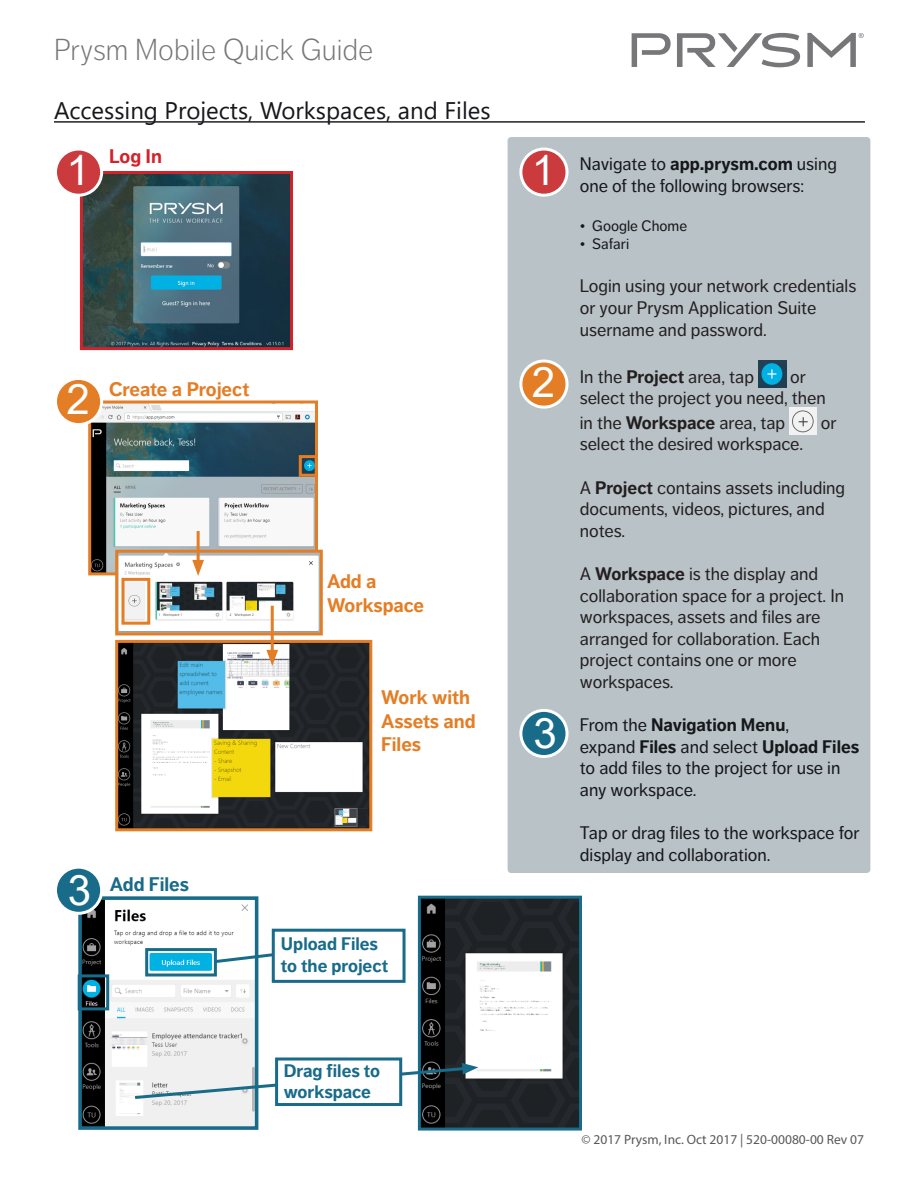
<style>
.page{position:relative;width:918px;height:1188px;background:#fff}
.page>*{position:absolute;margin:0;border:0;box-sizing:border-box;transform-origin:0 0}
.t1{font:42px "Arial";color:#fff}
.t2{font:300 30px "Dagny Pro";color:#77777a}
.t3{font:24px "Segoe UI";color:#15171a}
.t4{font:700 19.5px/23.4px "Dagny Pro";color:#e37e26}
.t5{font:700 19.5px "Dagny Pro";color:#186b89}
.t6{font:700 19.5px "Dagny Pro";color:#d1232a}
.t7{font:18px/21.6px "Dagny Pro";color:#231f20}
.t8{font:18px/21.6px "Dagny Pro";color:#15171a}
.t9{font:700 18px/21.6px "Dagny Pro";color:#186b89}
.t10{font:15px "Dagny Pro";color:#15171a}
.t11{font:13.5px "Myriad Pro";color:#57585a}
.s1{font-weight:700}
</style>
<div class="page">
<img style="left:422px;top:900px;width:156px;height:227px">
<div style="left:418px;top:896px;width:164px;height:235px;border:3px solid #186b89"></div>
<img style="left:83px;top:901px;width:170px;height:224px">
<div style="left:78px;top:896px;width:180px;height:234px;border:4px solid #186b89"></div>
<div style="left:78px;top:974px;width:31px;height:36px;border:3px solid #186b89"></div>
<img style="left:84px;top:175px;width:205px;height:171px">
<div style="left:80px;top:171px;width:213px;height:179px;border:3px solid #d1232a"></div>
<svg style="left:807px;top:33px;width:57px;height:34px"></svg>
<svg style="left:632px;top:33px;width:39px;height:34px"></svg>
<svg style="left:677px;top:33px;width:123px;height:34px"></svg>
<svg style="left:132px;top:1063px;width:346px;height:38px"></svg>
<hr style="left:54px;top:121px;width:811px;height:2px;background:#231f20">
<div style="left:508px;top:137px;width:362px;height:736px;background:#b9c2c7;border-radius:4px"></div>
<img style="left:758px;top:361px;width:28px;height:26px">
<img style="left:789px;top:408px;width:28px;height:27px">
<div style="left:56px;top:149px;width:46px;height:46px;background:#cb3a3c;border-radius:50%"></div>
<div style="left:54px;top:148px;width:49px;height:49px;border:3px solid #fff;border-radius:50%"></div>
<div style="left:521px;top:149px;width:46px;height:46px;background:#cb3a3c;border-radius:50%"></div>
<div style="left:519px;top:148px;width:50px;height:49px;border:3px solid #fff;border-radius:50%"></div>
<div style="left:521px;top:361px;width:46px;height:46px;background:#e37e26;border-radius:50%"></div>
<div style="left:519px;top:360px;width:50px;height:49px;border:3px solid #fff;border-radius:50%"></div>
<div style="left:521px;top:710px;width:46px;height:47px;background:#186b89;border-radius:50%"></div>
<div style="left:519px;top:709px;width:50px;height:49px;border:3px solid #fff;border-radius:50%"></div>
<div style="left:145px;top:948px;width:72px;height:28px;border:3px solid #186b89"></div>
<div style="left:56px;top:867px;width:46px;height:46px;background:#186b89;border-radius:50%"></div>
<div style="left:54px;top:866px;width:49px;height:49px;border:3px solid #fff;border-radius:50%"></div>
<div style="left:275px;top:1058px;width:127px;height:48px;background:#fff;border:3px solid #186b89"></div>
<svg style="left:212px;top:948px;width:60px;height:17px"></svg>
<div style="left:272px;top:929px;width:134px;height:54px;background:#fff;border:3px solid #186b89"></div>
<img style="left:92px;top:404px;width:222px;height:167px">
<div style="left:88px;top:400px;width:230px;height:175px;border:3px solid #e37e26"></div>
<img style="left:119px;top:554px;width:200px;height:77px">
<div style="left:115px;top:550px;width:208px;height:85px;border:3px solid #e37e26"></div>
<img style="left:119px;top:644px;width:249px;height:183px">
<div style="left:115px;top:640px;width:257px;height:191px;border:3px solid #e37e26"></div>
<div style="left:299px;top:455px;width:19px;height:22px;border:3px solid #e37e26"></div>
<div style="left:56px;top:378px;width:46px;height:47px;background:#e37e26;border-radius:50%"></div>
<div style="left:54px;top:377px;width:49px;height:49px;border:3px solid #fff;border-radius:50%"></div>
<div style="left:121px;top:578px;width:29px;height:47px;border:3px solid #e37e26"></div>
<hr style="left:197px;top:531px;width:3px;height:35px;background:#e37e26">
<svg style="left:192px;top:560px;width:12px;height:16px"></svg>
<hr style="left:271px;top:606px;width:3px;height:50px;background:#e37e26">
<svg style="left:266px;top:650px;width:12px;height:16px"></svg>
<p class="t2" style="left:54px;top:32px;width:321px">Prysm Mobile Quick Guide</p>
<p class="t3" style="left:54px;top:91px;width:438px">Accessing Projects, Workspaces, and Files</p>
<p class="t6" style="left:109px;top:145px;width:54px">Log In</p>
<p class="t1" style="left:66px;top:141px;width:25px">1</p>
<p class="t1" style="left:532px;top:141px;width:25px">1</p>
<p class="t1" style="left:66px;top:371px;width:25px">2</p>
<p class="t4" style="left:109px;top:378px;width:142px">Create a Project</p>
<p class="t1" style="left:532px;top:353px;width:25px">2</p>
<p class="t1" style="left:68px;top:861px;width:25px">3</p>
<p class="t5" style="left:110px;top:872px;width:81px">Add Files</p>
<p class="t4" style="left:327px;top:570px;width:51px">Add a</p>
<p class="t4" style="left:327px;top:593px;width:99px">Workspace</p>
<p class="t4" style="left:381px;top:686px;width:96px">Work with<br>Assets and<br>Files</p>
<p class="t1" style="left:533px;top:704px;width:25px">3</p>
<p class="t9" style="left:281px;top:933px;width:109px">Upload Files to the project</p>
<p class="t8" style="left:580px;top:153px;width:259px">Navigate to <span class="s1">app.prysm.com</span> using one of the following browsers:</p>
<p class="t10" style="left:580px;top:218px;width:109px">• Google Chome</p>
<p class="t10" style="left:580px;top:236px;width:51px">• Safari</p>
<p class="t7" style="left:580px;top:275px;width:278px">Login using your network credentials or your Prysm Application Suite</p>
<p class="t7" style="left:580px;top:319px;width:189px">username and password.</p>
<p class="t7" style="left:580px;top:366px;width:176px">In the <span class="s1">Project</span> area, tap</p>
<p class="t7" style="left:790px;top:366px;width:17px">or</p>
<p class="t7" style="left:580px;top:386px;width:248px;line-height:24.6px">select the project you need, then in the <span class="s1">Workspace</span> area, tap</p>
<p class="t7" style="left:821px;top:412px;width:17px">or</p>
<p class="t7" style="left:580px;top:433px;width:225px">select the desired workspace.</p>
<p class="t7" style="left:580px;top:477px;width:267px">A <span class="s1">Project</span> contains assets including documents, videos, pictures, and notes.</p>
<p class="t7" style="left:580px;top:563px;width:266px">A <span class="s1">Workspace</span> is the display and collaboration space for a project. In workspaces, assets and files are</p>
<p class="t7" style="left:580px;top:628px;width:242px">arranged for collaboration. Each</p>
<p class="t7" style="left:580px;top:649px;width:218px">project contains one or more</p>
<p class="t7" style="left:580px;top:671px;width:95px">workspaces.</p>
<p class="t8" style="left:580px;top:714px;width:281px">From the <span class="s1">Navigation Menu</span>,<br>expand <span class="s1">Files</span> and select <span class="s1">Upload Files </span>to add files to the project for use in any workspace.</p>
<p class="t8" style="left:580px;top:822px;width:281px">Tap or drag files to the workspace for display and collaboration.</p>
<p class="t9" style="left:284px;top:1060px;width:98px">Drag files to workspace</p>
<p class="t11" style="left:582px;top:1131px;width:284px">© 2017 Prysm, Inc. Oct 2017 | 520-00080-00 Rev 07</p>
</div>
